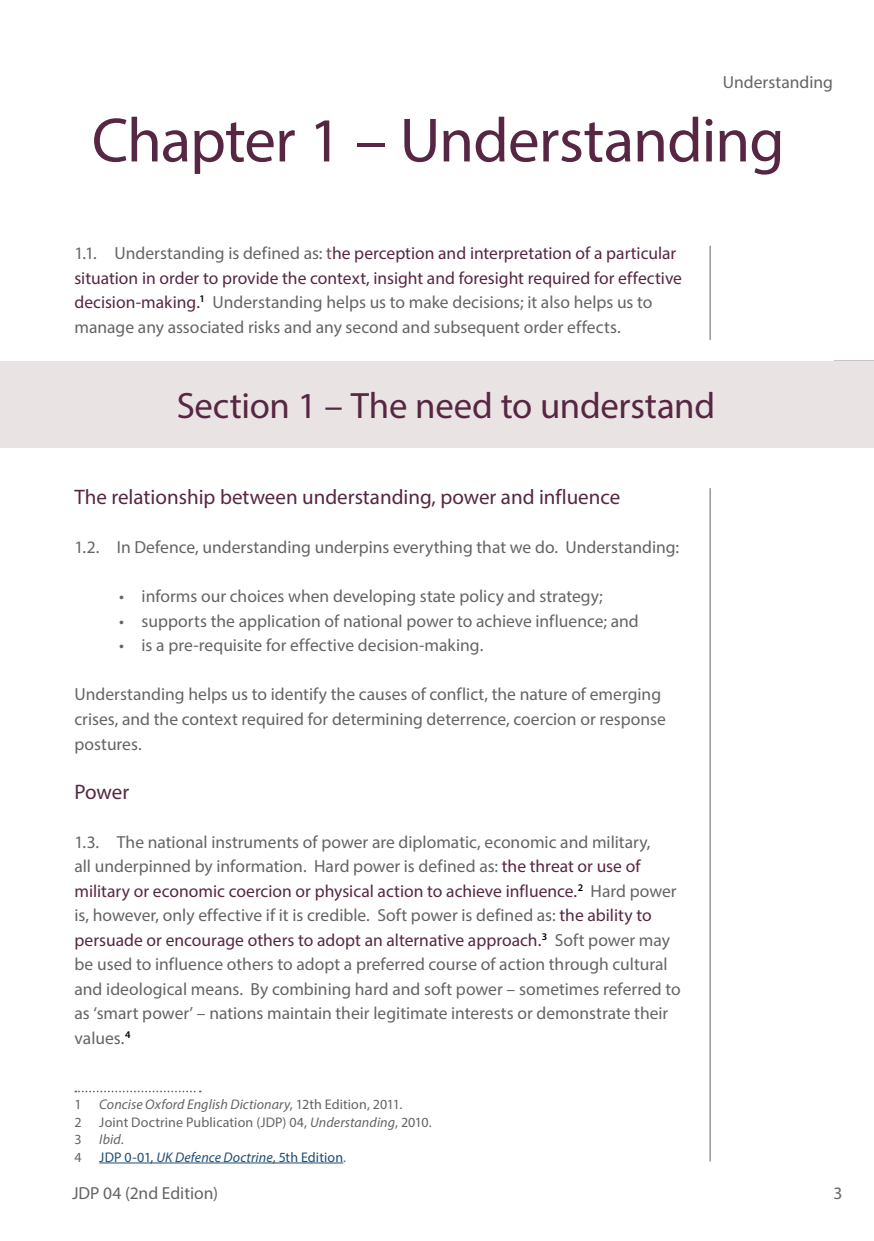
<style>
.page{position:relative;width:874px;height:1241px;background:#fff}
.page>*{position:absolute;margin:0;border:0;box-sizing:border-box;transform-origin:0 0}
.t1{font:63px "Myriad Pro";letter-spacing:-.015em;color:#572642}
.t2{font:36.75px "Myriad Pro";letter-spacing:-.005em;color:#572642}
.t3{font:21px "Myriad Pro";color:#572642}
.t4{font:17.5px/24.5px "Myriad Pro";color:#636466}
.t5{font:14px "Myriad Pro";letter-spacing:.01em;color:#636466}
.t6{font:italic 14px "Myriad Pro";letter-spacing:.005em;color:#636466}
.t7{font:14px "Myriad Pro";letter-spacing:.005em;color:#1f4d75}
.s1{color:#764f5e}
.s2{color:#572642}
.s3{font-style:normal}
.s4{font-style:italic}
.s5{color:#636466}
</style>
<div class="page">
<div style="left:0;top:360px;width:873px;height:87px;background:#e9e3e3"></div>
<svg style="left:75px;top:1090px;width:126px;height:2px"></svg>
<hr style="left:99px;top:1162px;width:244px;height:1px;background:#1f4d75">
<hr style="left:709px;top:246px;width:1px;height:94px;background:#636466">
<hr style="left:709px;top:488px;width:1px;height:673px;background:#636466">
<p class="t4" style="left:722px;top:69px;width:112px">Understanding</p>
<h1 class="t1" style="left:92px;top:101px;width:694px">Chapter 1 – Understanding</h1>
<p class="t4" style="left:74px;top:241px;width:608px">1.1. Understanding is defined as: <span class="s1">t</span><span class="s2">he perception and interpretation of a particular situation in order to provide the context, insight and foresight required for effective decision-making.</span><sup>1</sup> Understanding helps us to make decisions; it also helps us to manage any associated risks and any second and subsequent order effects.</p>
<h2 class="t2" style="left:177px;top:383px;width:539px">Section 1 – The need to understand</h2>
<p class="t3" style="left:74px;top:484px;width:547px">The relationship between understanding, power and influence</p>
<p class="t4" style="left:74px;top:535px;width:606px">1.2. In Defence, understanding underpins everything that we do. Understanding:</p>
<p class="t4" style="left:119px;top:584px;width:485px">• informs our choices when developing state policy and strategy;</p>
<p class="t4" style="left:119px;top:608px;width:521px">• supports the application of national power to achieve influence; and</p>
<p class="t4" style="left:119px;top:633px;width:365px">• is a pre-requisite for effective decision-making.</p>
<p class="t4" style="left:74px;top:682px;width:592px">Understanding helps us to identify the causes of conflict, the nature of emerging crises, and the context required for determining deterrence, coercion or response postures.</p>
<p class="t3" style="left:74px;top:778px;width:56px">Power</p>
<p class="t4" style="left:74px;top:829px;width:607px">1.3. The national instruments of power are diplomatic, economic and military,<br>all underpinned by information. Hard power is defined as: <span class="s2">the threat or use of military or economic coercion or physical action to achieve influence.</span><sup>2</sup> Hard power is, however, only effective if it is credible. Soft power is defined as: <span class="s2">the ability to persuade or encourage others to adopt an alternative approach.</span><sup>3</sup> Soft power may be used to influence others to adopt a preferred course of action through cultural and ideological means. By combining hard and soft power – sometimes referred to as ‘smart power’ – nations maintain their legitimate interests or demonstrate their values.<sup>4</sup></p>
<p class="t5" style="left:74px;top:1095px;width:9px">1</p>
<p class="t6" style="left:99px;top:1095px;width:304px">Concise Oxford English Dictionary<span class="s3">, 12th Edition, 2011.</span></p>
<p class="t5" style="left:74px;top:1112px;width:9px">2</p>
<p class="t5" style="left:99px;top:1112px;width:334px">Joint Doctrine Publication (JDP) 04, <span class="s4">Understanding</span>, 2010.</p>
<p class="t5" style="left:74px;top:1130px;width:9px">3</p>
<p class="t6" style="left:99px;top:1130px;width:26px">Ibid<span class="s3">.</span></p>
<p class="t5" style="left:74px;top:1147px;width:9px">4</p>
<p class="t7" style="left:99px;top:1147px;width:248px">JDP 0-01, <span class="s4">UK Defence Doctrine</span>, 5th Edition<span class="s5">.</span></p>
<p class="t4" style="left:72px;top:1180px;width:147px">JDP 04 (2nd Edition)</p>
<p class="t4" style="left:833px;top:1180px;width:10px">3</p>
</div>
